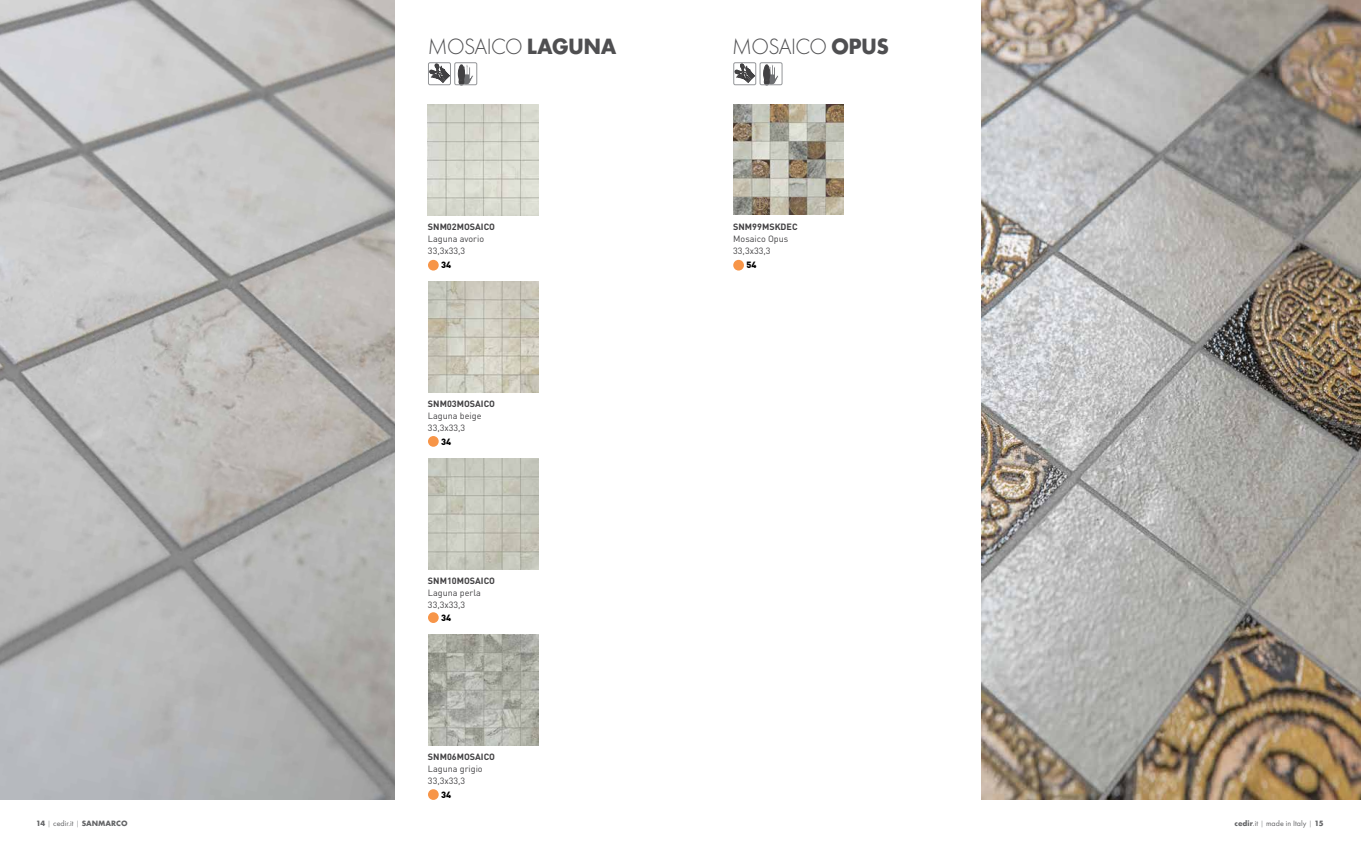
<style>
.page{position:relative;width:1361px;height:851px;background:#fff}
.page>*{position:absolute;margin:0;border:0;box-sizing:border-box;transform-origin:0 0}
.t1{font:300 23px "Futura T";letter-spacing:-.03em;color:#4f4f51;scale:.96 1}
.t2{font:9px/12px "DIN";color:#414042}
.t3{font:700 9px "DIN";color:#414042}
.t4{font:900 9px "DIN";color:#000}
.t5{font:8px "Futura T";color:#636466}
.t6{font:700 8px "Futura T";color:#636466}
.s1{font-weight:700}
.s2{font-weight:300}
.s3{font-weight:400}
</style>
<div class="page">
<img style="left:0;top:0;width:394px;height:799px">
<img style="left:981px;top:0;width:380px;height:799px">
<img style="left:733px;top:105px;width:110px;height:109px">
<img style="left:428px;top:105px;width:110px;height:110px">
<div style="left:428px;top:260px;width:11px;height:10px;background:#f79548;border-radius:50%"></div>
<div style="left:733px;top:260px;width:11px;height:10px;background:#f79548;border-radius:50%"></div>
<img style="left:428px;top:281px;width:110px;height:111px">
<div style="left:428px;top:436px;width:11px;height:10px;background:#f79548;border-radius:50%"></div>
<img style="left:428px;top:458px;width:110px;height:111px">
<div style="left:428px;top:612px;width:11px;height:11px;background:#f79548;border-radius:50%"></div>
<img style="left:428px;top:634px;width:110px;height:111px">
<div style="left:428px;top:789px;width:11px;height:10px;background:#f79548;border-radius:50%"></div>
<svg style="left:430px;top:64px;width:19px;height:19px"></svg>
<div style="left:428px;top:62px;width:23px;height:23px;border:1px solid #939598;border-radius:2px"></div>
<svg style="left:458px;top:64px;width:15px;height:19px"></svg>
<div style="left:454px;top:62px;width:23px;height:23px;border:1px solid #939598;border-radius:2px"></div>
<svg style="left:735px;top:64px;width:19px;height:19px"></svg>
<div style="left:733px;top:62px;width:23px;height:23px;border:1px solid #939598;border-radius:2px"></div>
<svg style="left:763px;top:64px;width:15px;height:19px"></svg>
<div style="left:759px;top:62px;width:23px;height:23px;border:1px solid #939598;border-radius:2px"></div>
<h1 class="t1" style="left:428px;top:32px;width:198px">MOSAICO <span class="s1">LAGUNA</span></h1>
<p class="t3" style="left:428px;top:221px;width:69px">SNM02MOSAICO</p>
<p class="t2" style="left:428px;top:232px;width:58px">Laguna avorio<br>33,3x33,3</p>
<p class="t4" style="left:441px;top:259px;width:12px">34</p>
<p class="t3" style="left:428px;top:397px;width:69px">SNM03MOSAICO</p>
<p class="t2" style="left:428px;top:409px;width:55px">Laguna beige<br>33,3x33,3</p>
<p class="t4" style="left:441px;top:435px;width:12px">34</p>
<p class="t3" style="left:428px;top:574px;width:69px">SNM10MOSAICO</p>
<p class="t2" style="left:428px;top:586px;width:54px">Laguna perla<br>33,3x33,3</p>
<p class="t4" style="left:441px;top:611px;width:12px">34</p>
<p class="t3" style="left:428px;top:750px;width:69px">SNM06MOSAICO</p>
<p class="t2" style="left:428px;top:762px;width:56px">Laguna grigio<br>33,3x33,3</p>
<p class="t4" style="left:441px;top:788px;width:12px">34</p>
<h1 class="t1" style="left:732px;top:32px;width:165px">MOSAICO <span class="s1">OPUS</span></h1>
<p class="t3" style="left:733px;top:221px;width:66px">SNM99MSKDEC</p>
<p class="t2" style="left:733px;top:232px;width:57px">Mosaico Opus<br>33,3x33,3</p>
<p class="t4" style="left:746px;top:259px;width:12px">54</p>
<p class="t6" style="left:36px;top:818px;width:93px">14 <span class="s2">|</span> <span class="s3">cedir.it</span> <span class="s2">|</span> SANMARCO</p>
<p class="t5" style="left:1234px;top:818px;width:91px"><span class="s1">cedir</span>.it <span class="s2">|</span> made in Italy <span class="s2">|</span> <span class="s1">15</span></p>
</div>
